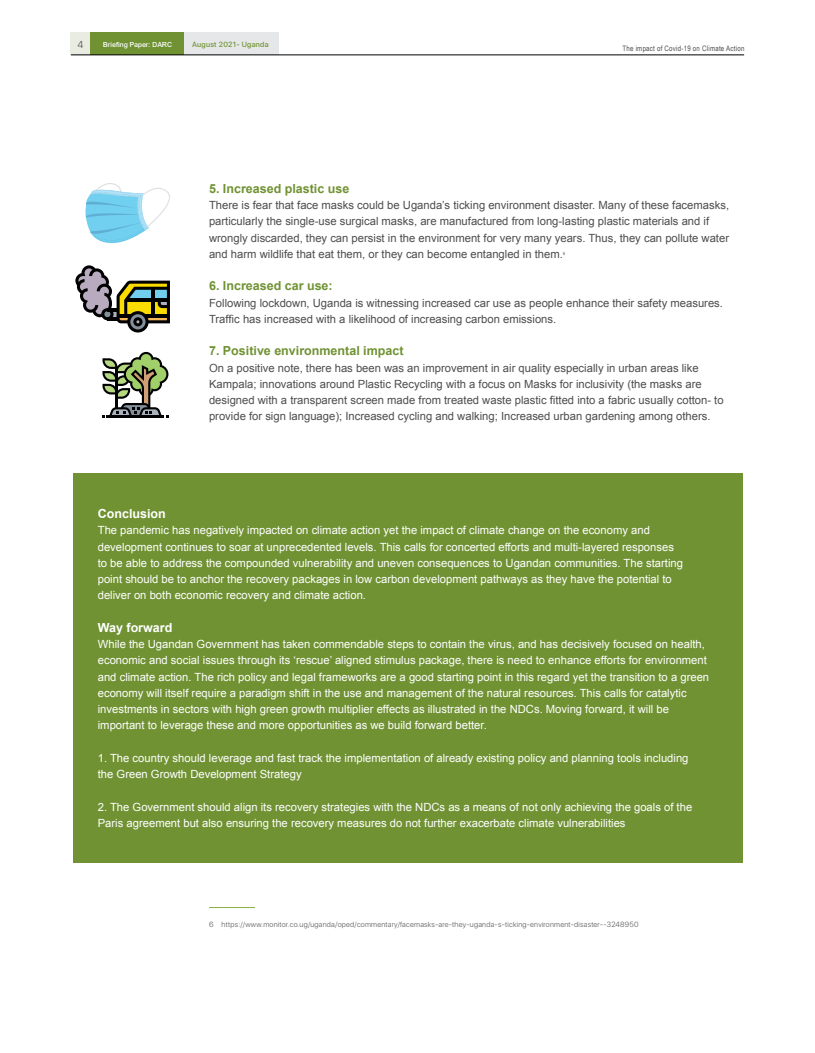
<style>
.page{position:relative;width:815px;height:1053px;background:#fff}
.page>*{position:absolute;margin:0;border:0;box-sizing:border-box;transform-origin:0 0}
.t1{font:700 12.5px "Arial";color:#709233}
.t2{font:700 12.5px "Arial";color:#fff}
.t3{font:11.25px/16.2px "Arial";color:#fff}
.t4{font:11.25px/16.2px "Arial";color:#4d4d4f}
.t5{font:300 10px "SF Pro Display";color:#4d4d4f}
.t6{font:300 7.5px "SF Pro Display";letter-spacing:.03em;color:#58595b}
.t7{font:7.5px "Arial Narrow";letter-spacing:.03em;color:#4d4d4f}
.t8{font:7.5px "Arial Mdm";color:#fff}
.t9{font:500 7.5px "SF Pro Display";letter-spacing:.035em;color:#709233}
.t10{font:4.38px "Arial Narrow";color:#4d4d4f}
</style>
<div class="page">
<div style="left:90px;top:32px;width:94px;height:23px;background:#709233"></div>
<div style="left:184px;top:32px;width:95px;height:23px;background:#e6e7e8"></div>
<div style="left:70px;top:32px;width:20px;height:23px;background:#e9ece0"></div>
<hr style="left:71px;top:55px;width:673px;height:1px;background:#000">
<div style="left:73px;top:473px;width:669px;height:389px;background:#709233"></div>
<svg style="left:85px;top:183px;width:85px;height:60px"></svg>
<svg style="left:103px;top:352px;width:65px;height:66px"></svg>
<hr style="left:115px;top:368px;width:2px;height:40px;background:#010101">
<svg style="left:75px;top:265px;width:95px;height:67px"></svg>
<hr style="left:209px;top:907px;width:46px;height:1px;background:#89af3f">
<p class="t5" style="left:78px;top:38px;width:7px">4</p>
<p class="t8" style="left:103px;top:41px;width:71px">Briefing Paper: DARC</p>
<p class="t9" style="left:192px;top:39px;width:78px">August 2021- Uganda</p>
<p class="t7" style="left:622px;top:44px;width:123px">The impact of Covid-19 on Climate Action</p>
<p class="t1" style="left:209px;top:180px;width:142px">5. Increased plastic use</p>
<p class="t4" style="left:209px;top:197px;width:522px">There is fear that face masks could be Uganda’s ticking environment disaster. Many of these facemasks, particularly the single-use surgical masks, are manufactured from long-lasting plastic materials and if wrongly discarded, they can persist in the environment for very many years. Thus, they can pollute water and harm wildlife that eat them, or they can become entangled in them.</p>
<p class="t10" style="left:563px;top:251px;width:3px">6</p>
<p class="t1" style="left:209px;top:277px;width:125px">6. Increased car use:</p>
<p class="t4" style="left:209px;top:295px;width:515px">Following lockdown, Uganda is witnessing increased car use as people enhance their safety measures.<br>Traffic has increased with a likelihood of increasing carbon emissions.</p>
<p class="t1" style="left:209px;top:342px;width:196px">7. Positive environmental impact</p>
<p class="t4" style="left:209px;top:360px;width:516px">On a positive note, there has been was an improvement in air quality especially in urban areas like Kampala; innovations around Plastic Recycling with a focus on Masks for inclusivity (the masks are designed with a transparent screen made from treated waste plastic fitted into a fabric usually cotton- to provide for sign language); Increased cycling and walking; Increased urban gardening among others.</p>
<p class="t2" style="left:98px;top:505px;width:70px">Conclusion</p>
<p class="t3" style="left:98px;top:522px;width:587px">The pandemic has negatively impacted on climate action yet the impact of climate change on the economy and development continues to soar at unprecedented levels. This calls for concerted efforts and multi-layered responses to be able to address the compounded vulnerability and uneven consequences to Ugandan communities. The starting point should be to anchor the recovery packages in low carbon development pathways as they have the potential to deliver on both economic recovery and climate action.</p>
<p class="t2" style="left:98px;top:618px;width:76px">Way forward</p>
<p class="t3" style="left:98px;top:636px;width:613px">While the Ugandan Government has taken commendable steps to contain the virus, and has decisively focused on health, economic and social issues through its ‘rescue’ aligned stimulus package, there is need to enhance efforts for environment and climate action. The rich policy and legal frameworks are a good starting point in this regard yet the transition to a green economy will itself require a paradigm shift in the use and management of the natural resources. This calls for catalytic investments in sectors with high green growth multiplier effects as illustrated in the NDCs. Moving forward, it will be important to leverage these and more opportunities as we build forward better.</p>
<p class="t3" style="left:98px;top:750px;width:592px">1. The country should leverage and fast track the implementation of already existing policy and planning tools including the Green Growth Development Strategy</p>
<p class="t3" style="left:98px;top:798px;width:596px">2. The Government should align its recovery strategies with the NDCs as a means of not only achieving the goals of the<br>Paris agreement but also ensuring the recovery measures do not further exacerbate climate vulnerabilities</p>
<p class="t6" style="left:209px;top:919px;width:431px">6 https://www.monitor.co.ug/uganda/oped/commentary/facemasks-are-they-uganda-s-ticking-environment-disaster--3248950</p>
</div>
